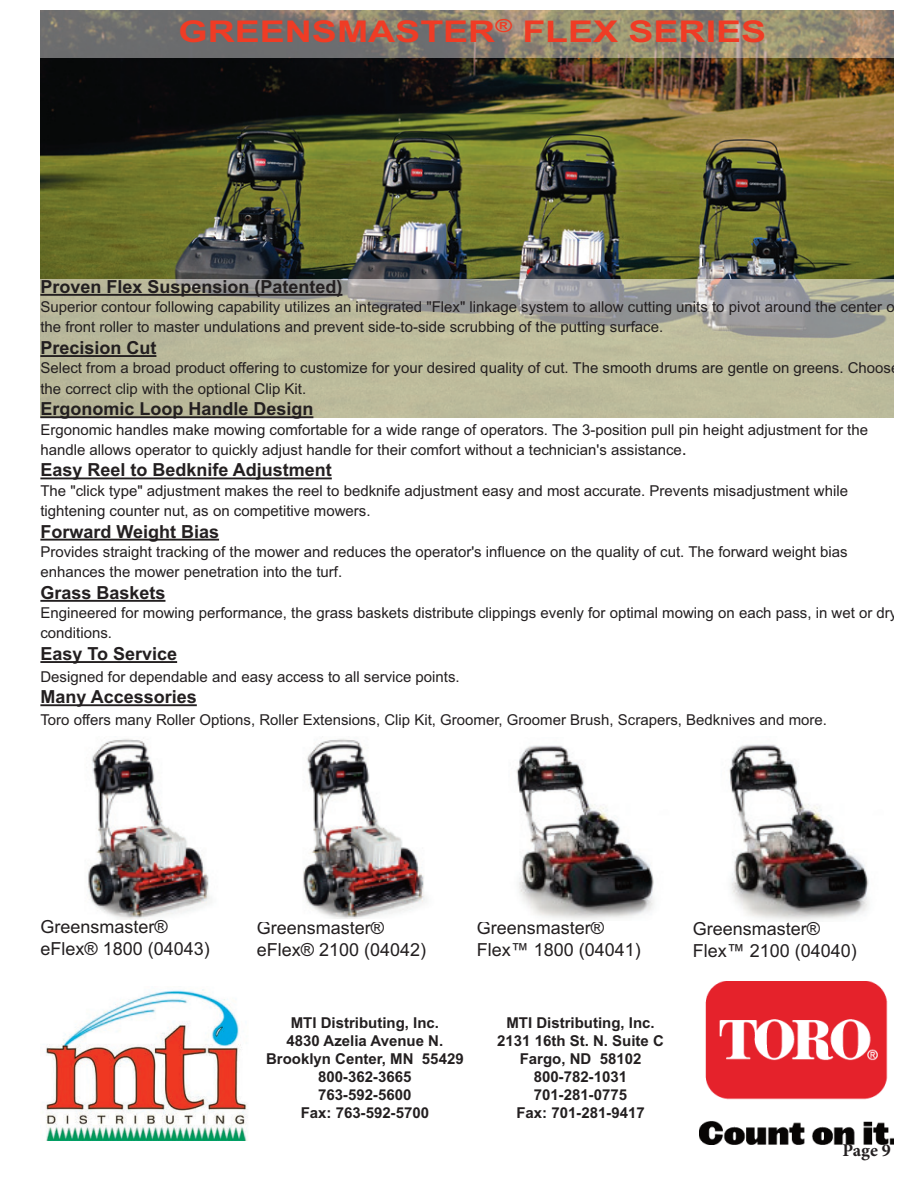
<style>
.page{position:relative;width:918px;height:1188px;background:#fff}
.page>*{position:absolute;margin:0;border:0;box-sizing:border-box;transform-origin:0 0}
.t1{font:700 30px "Arial";color:#ef3c25;scale:1.25 1}
.t2{font:700 18px "Arial";color:#231f20}
.t3{font:18px/21.6px "Arial";color:#231f20}
.t4{font:700 18px "Minion Pro";color:#231f20}
.t5{font:15px/20.2px "Arial";color:#231f20}
.t6{font:700 15px/18px "Arial";color:#231f20;text-align:center}
.s1{font-size:18px}
</style>
<div class="page">
<img style="left:46px;top:989px;width:202px;height:151px">
<img style="left:700px;top:982px;width:194px;height:163px">
<img style="left:88px;top:739px;width:122px;height:180px">
<img style="left:729px;top:744px;width:140px;height:177px">
<img style="left:303px;top:739px;width:122px;height:180px">
<img style="left:516px;top:745px;width:138px;height:175px">
<img style="left:40px;top:58px;width:854px;height:222px">
<img style="left:40px;top:280px;width:854px;height:137px">
<hr style="left:40px;top:294px;width:302px;height:2px;background:#231f20">
<hr style="left:40px;top:355px;width:116px;height:2px;background:#231f20">
<hr style="left:40px;top:416px;width:273px;height:2px;background:#231f20">
<hr style="left:40px;top:477px;width:292px;height:2px;background:#231f20">
<hr style="left:40px;top:539px;width:179px;height:2px;background:#231f20">
<hr style="left:40px;top:600px;width:125px;height:2px;background:#231f20">
<hr style="left:40px;top:661px;width:137px;height:2px;background:#231f20">
<hr style="left:40px;top:704px;width:157px;height:2px;background:#231f20">
<img style="left:40px;top:11px;width:854px;height:47px">
<h1 class="t1" style="left:179px;top:12px;width:472px">GREENSMASTER<sup>®</sup> FLEX SERIES</h1>
<p class="t2" style="left:40px;top:275px;width:304px">Proven Flex Suspension (Patented)</p>
<p class="t5" style="left:40px;top:297px;width:860px">Superior contour following capability utilizes an integrated "Flex" linkage system to allow cutting units to pivot around the center of the front roller to master undulations and prevent side-to-side scrubbing of the putting surface.</p>
<p class="t2" style="left:40px;top:336px;width:118px">Precision Cut</p>
<p class="t5" style="left:40px;top:358px;width:861px">Select from a broad product offering to customize for your desired quality of cut. The smooth drums are gentle on greens. Choose the correct clip with the optional Clip Kit.</p>
<p class="t2" style="left:40px;top:397px;width:275px">Ergonomic Loop Handle Design</p>
<p class="t5" style="left:40px;top:419px;width:829px">Ergonomic handles make mowing comfortable for a wide range of operators. The 3-position pull pin height adjustment for the handle allows operator to quickly adjust handle for their comfort without a technician's assistance<span class="s1">.</span></p>
<p class="t2" style="left:40px;top:458px;width:293px">Easy Reel to Bedknife Adjustment</p>
<p class="t5" style="left:40px;top:481px;width:809px">The "click type" adjustment makes the reel to bedknife adjustment easy and most accurate. Prevents misadjustment while tightening counter nut, as on competitive mowers.</p>
<p class="t2" style="left:40px;top:519px;width:180px">Forward Weight Bias</p>
<p class="t5" style="left:40px;top:542px;width:809px">Provides straight tracking of the mower and reduces the operator's influence on the quality of cut. The forward weight bias enhances the mower penetration into the turf.</p>
<p class="t2" style="left:40px;top:581px;width:127px">Grass Baskets</p>
<p class="t5" style="left:40px;top:603px;width:859px">Engineered for mowing performance, the grass baskets distribute clippings evenly for optimal mowing on each pass, in wet or dry conditions.</p>
<p class="t2" style="left:40px;top:642px;width:138px">Easy To Service</p>
<p class="t5" style="left:40px;top:666px;width:421px">Designed for dependable and easy access to all service points.</p>
<p class="t2" style="left:40px;top:685px;width:158px">Many Accessories</p>
<p class="t5" style="left:40px;top:710px;width:788px">Toro offers many Roller Options, Roller Extensions, Clip Kit, Groomer, Groomer Brush, Scrapers, Bedknives and more.</p>
<p class="t3" style="left:40px;top:916px;width:171px">Greensmaster® eFlex® 1800 (04043)</p>
<p class="t3" style="left:257px;top:917px;width:171px">Greensmaster® eFlex® 2100 (04042)</p>
<p class="t3" style="left:693px;top:918px;width:166px">Greensmaster®<br>Flex™ 2100 (04040)</p>
<p class="t3" style="left:477px;top:917px;width:166px">Greensmaster®<br>Flex™ 1800 (04041)</p>
<p class="t6" style="left:266px;top:1014px;width:199px">MTI Distributing, Inc.<br>4830 Azelia Avenue N.<br>Brooklyn Center, MN 55429<br>800-362-3665<br>763-592-5600<br>Fax: 763-592-5700</p>
<p class="t6" style="left:497px;top:1014px;width:168px">MTI Distributing, Inc.<br>2131 16th St. N. Suite C<br>Fargo, ND 58102<br>800-782-1031<br>701-281-0775<br>Fax: 701-281-9417</p>
<p class="t4" style="left:842px;top:1137px;width:50px">Page 9</p>
</div>
